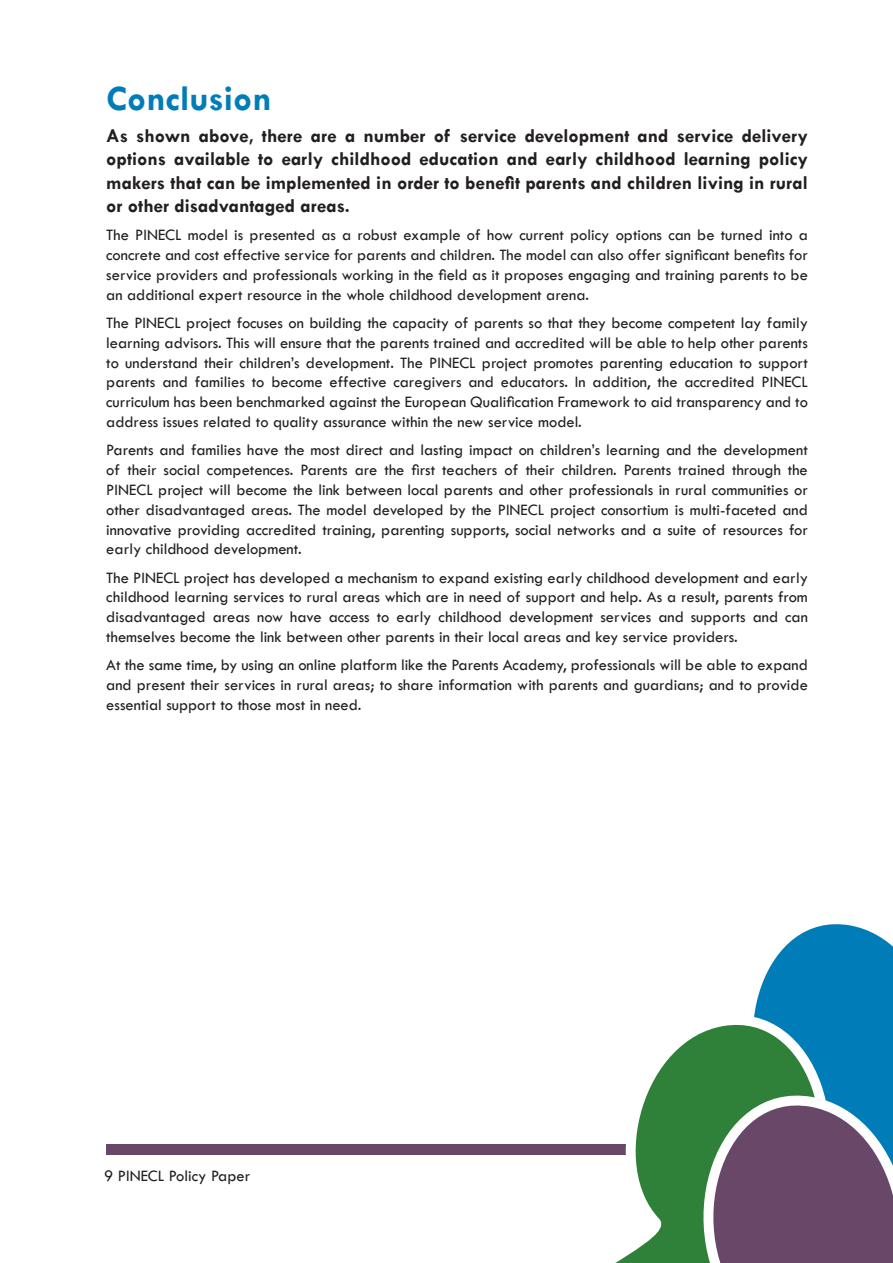
<style>
.page{position:relative;width:893px;height:1263px;background:#fff}
.page>*{position:absolute;margin:0;border:0;box-sizing:border-box;transform-origin:0 0}
.Headline{font:700 36px "Tw Cen";color:#007db8}
.t1{font:700 19.5px/23.4px "Tw Cen";color:#231f20;text-align:justify}
.t2{font:16.5px/19.8px "Tw Cen";color:#231f20;text-align:justify}
</style>
<div class="page">
<div style="left:106px;top:1144px;width:704px;height:10px;background:#694768"></div>
<svg style="left:758px;top:924px;width:135px;height:151px"></svg>
<svg style="left:406px;top:994px;width:483px;height:269px"></svg>
<svg style="left:644px;top:1075px;width:249px;height:188px;background:#5c6e6c"></svg>
<p class="Headline" style="left:106px;top:77px;width:167px">Conclusion</p>
<p class="t1" style="left:106px;top:123px;width:703px">As shown above, there are a number of service development and service delivery options available to early childhood education and early childhood learning policy makers that can be implemented in order to benefit parents and children living in rural or other disadvantaged areas.</p>
<p class="t2" style="left:106px;top:225px;width:703px">The PINECL model is presented as a robust example of how current policy options can be turned into a concrete and cost effective service for parents and children. The model can also offer significant benefits for service providers and professionals working in the field as it proposes engaging and training parents to be an additional expert resource in the whole childhood development arena.</p>
<p class="t2" style="left:106px;top:313px;width:703px">The PINECL project focuses on building the capacity of parents so that they become competent lay family learning advisors. This will ensure that the parents trained and accredited will be able to help other parents to understand their children’s development. The PINECL project promotes parenting education to support parents and families to become effective caregivers and educators. In addition, the accredited PINECL curriculum has been benchmarked against the European Qualification Framework to aid transparency and to address issues related to quality assurance within the new service model.</p>
<p class="t2" style="left:106px;top:440px;width:703px">Parents and families have the most direct and lasting impact on children’s learning and the development of their social competences. Parents are the first teachers of their children. Parents trained through the PINECL project will become the link between local parents and other professionals in rural communities or other disadvantaged areas. The model developed by the PINECL project consortium is multi-faceted and innovative providing accredited training, parenting supports, social networks and a suite of resources for early childhood development.</p>
<p class="t2" style="left:106px;top:567px;width:703px">The PINECL project has developed a mechanism to expand existing early childhood development and early childhood learning services to rural areas which are in need of support and help. As a result, parents from disadvantaged areas now have access to early childhood development services and supports and can themselves become the link between other parents in their local areas and key service providers.</p>
<p class="t2" style="left:106px;top:655px;width:703px">At the same time, by using an online platform like the Parents Academy, professionals will be able to expand and present their services in rural areas; to share information with parents and guardians; and to provide essential support to those most in need.</p>
<p class="t2" style="left:104px;top:1166px;width:148px">9 PINECL Policy Paper</p>
</div>
